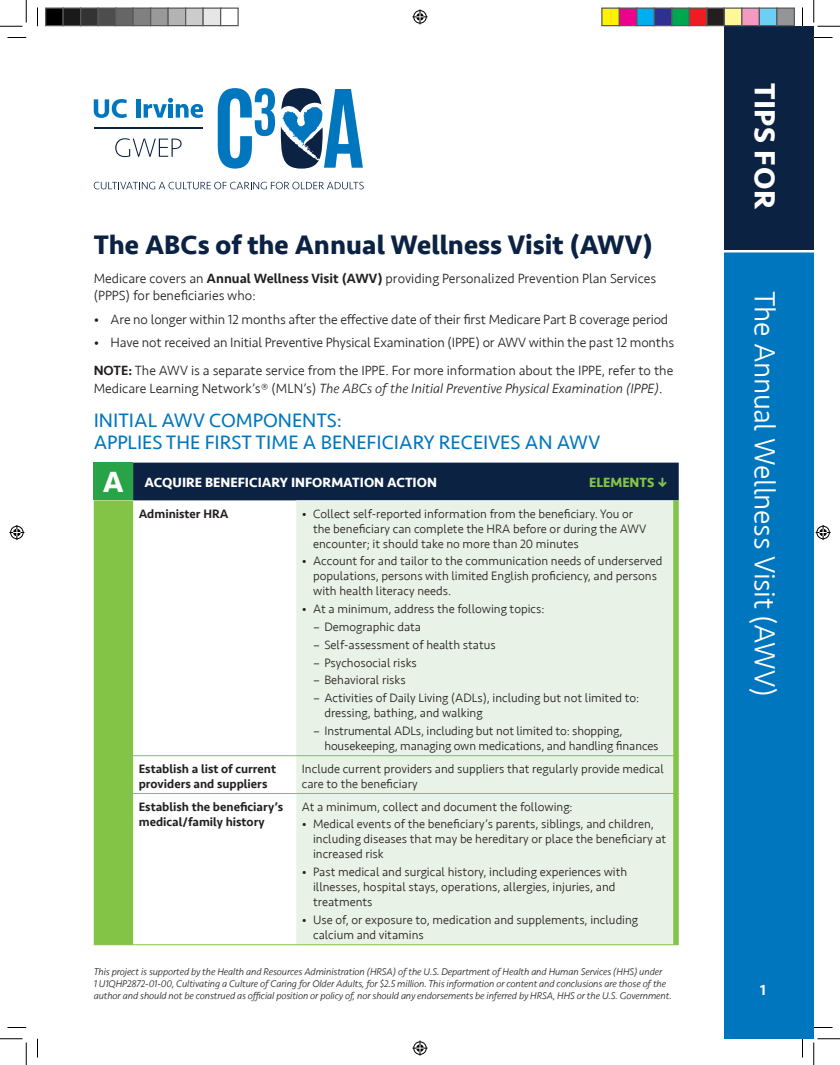
<style>
.page{position:relative;width:840px;height:1065px;background:#fff}
.page>*{position:absolute;margin:0;border:0;box-sizing:border-box;transform-origin:0 0}
.t1{font:300 30px "Seravek";letter-spacing:-.015em;color:#fff}
.t2{font:700 30px "Seravek";letter-spacing:.02em;color:#fff}
.t3{font:700 27.5px "Seravek";color:#0b2243}
.t4{font:20px/22.5px "Seravek";color:#0076be}
.t5{font:500 15px "Seravek";color:#fff}
.t6{font:300 13.75px/17.5px "Seravek";letter-spacing:-.01em;color:#231f20}
.t7{font:italic 300 13.75px "Seravek";color:#231f20}
.t8{font:700 13.75px "Seravek";color:#fff}
.t9{font:700 13.75px "Seravek";color:#83c447}
.t10{font:300 12.5px/15px "Seravek";color:#231f20}
.t11{font:500 12.5px/15px "Seravek";color:#231f20}
.t12{font:italic 300 10px/12px "Seravek";letter-spacing:-.01em;color:#231f20}
.s1{font-weight:500}
.s2{font-style:normal}
.s3{font-size:30px}
</style>
<div class="page">
<div style="left:724px;top:26px;width:90px;height:1013px;background:#0076be"></div>
<div style="left:724px;top:26px;width:90px;height:225px;background:#0b2243"></div>
<svg style="left:94px;top:182px;width:270px;height:7px"></svg>
<svg style="left:281px;top:88px;width:82px;height:81px"></svg>
<svg style="left:218px;top:88px;width:57px;height:81px"></svg>
<hr style="left:94px;top:128px;width:109px;height:1px;background:#0b2243">
<svg style="left:94px;top:99px;width:33px;height:19px"></svg>
<hr style="left:136px;top:99px;width:4px;height:19px;background:#0076be">
<svg style="left:144px;top:98px;width:59px;height:20px"></svg>
<svg style="left:115px;top:138px;width:67px;height:19px"></svg>
<hr style="left:710px;top:250px;width:104px;height:2px;background:#fff">
<div style="left:94px;top:463px;width:39px;height:37px;background:#29a347"></div>
<div style="left:133px;top:463px;width:546px;height:37px;background:#0b2243"></div>
<svg style="left:94px;top:500px;width:585px;height:445px"></svg>
<div style="left:296px;top:500px;width:377px;height:445px;background:#e8f2e6"></div>
<hr style="left:94px;top:755px;width:39px;height:1px;background:#83c447">
<hr style="left:133px;top:755px;width:163px;height:1px;background:#83c447">
<hr style="left:296px;top:755px;width:377px;height:1px;background:#83c447">
<hr style="left:94px;top:793px;width:39px;height:1px;background:#83c447">
<hr style="left:133px;top:793px;width:163px;height:1px;background:#83c447">
<hr style="left:296px;top:793px;width:377px;height:1px;background:#83c447">
<hr style="left:94px;top:945px;width:39px;height:1px;background:#83c447">
<hr style="left:133px;top:945px;width:163px;height:1px;background:#83c447">
<hr style="left:296px;top:945px;width:377px;height:1px;background:#83c447">
<svg style="left:8px;top:37px;width:18px;height:1px"></svg>
<svg style="left:814px;top:37px;width:18px;height:1px"></svg>
<svg style="left:8px;top:1027px;width:18px;height:1px"></svg>
<svg style="left:814px;top:1027px;width:18px;height:1px"></svg>
<svg style="left:37px;top:8px;width:1px;height:18px"></svg>
<svg style="left:37px;top:1039px;width:1px;height:19px"></svg>
<svg style="left:802px;top:8px;width:1px;height:18px"></svg>
<svg style="left:802px;top:1039px;width:1px;height:19px"></svg>
<svg style="left:0;top:0;width:27px;height:27px"></svg>
<svg style="left:0;top:1039px;width:27px;height:26px"></svg>
<svg style="left:814px;top:0;width:26px;height:27px"></svg>
<svg style="left:814px;top:1039px;width:26px;height:26px"></svg>
<svg style="left:412px;top:9px;width:16px;height:15px"></svg>
<svg style="left:412px;top:1041px;width:16px;height:15px"></svg>
<svg style="left:9px;top:525px;width:15px;height:15px"></svg>
<svg style="left:816px;top:525px;width:15px;height:15px"></svg>
<div style="left:46px;top:8px;width:17px;height:18px;background:#000"></div>
<div style="left:45px;top:8px;width:19px;height:18px;border:1px solid #595959"></div>
<div style="left:63px;top:8px;width:18px;height:18px;background:#1a1a1a"></div>
<div style="left:62px;top:8px;width:19px;height:18px;border:1px solid #595959"></div>
<div style="left:81px;top:8px;width:17px;height:18px;background:#333"></div>
<div style="left:80px;top:8px;width:19px;height:18px;border:1px solid #595959"></div>
<div style="left:98px;top:8px;width:18px;height:18px;background:#4d4d4d"></div>
<div style="left:98px;top:8px;width:18px;height:18px;border:1px solid #595959"></div>
<div style="left:116px;top:8px;width:17px;height:18px;background:#666"></div>
<div style="left:115px;top:8px;width:19px;height:18px;border:1px solid #595959"></div>
<div style="left:133px;top:8px;width:18px;height:18px;background:#808080"></div>
<div style="left:132px;top:8px;width:19px;height:18px;border:1px solid #595959"></div>
<div style="left:151px;top:8px;width:17px;height:18px;background:#999"></div>
<div style="left:150px;top:8px;width:19px;height:18px;border:1px solid #595959"></div>
<div style="left:168px;top:8px;width:18px;height:18px;background:#b3b3b3"></div>
<div style="left:168px;top:8px;width:18px;height:18px;border:1px solid #595959"></div>
<div style="left:186px;top:8px;width:17px;height:18px;background:#ccc"></div>
<div style="left:185px;top:8px;width:19px;height:18px;border:1px solid #595959"></div>
<div style="left:203px;top:8px;width:18px;height:18px;background:#e6e6e6"></div>
<div style="left:202px;top:8px;width:19px;height:18px;border:1px solid #595959"></div>
<div style="left:220px;top:8px;width:19px;height:18px;border:1px solid #595959"></div>
<div style="left:602px;top:8px;width:17px;height:18px;background:#fff101"></div>
<div style="left:601px;top:8px;width:19px;height:18px;border:1px solid #595959"></div>
<div style="left:619px;top:8px;width:18px;height:18px;background:#ed028c"></div>
<div style="left:619px;top:8px;width:19px;height:18px;border:1px solid #595959"></div>
<div style="left:637px;top:8px;width:17px;height:18px;background:#00aeef"></div>
<div style="left:636px;top:8px;width:19px;height:18px;border:1px solid #595959"></div>
<div style="left:654px;top:8px;width:18px;height:18px;background:#2e3092"></div>
<div style="left:654px;top:8px;width:18px;height:18px;border:1px solid #595959"></div>
<div style="left:672px;top:8px;width:17px;height:18px;background:#00a54f"></div>
<div style="left:671px;top:8px;width:19px;height:18px;border:1px solid #595959"></div>
<div style="left:689px;top:8px;width:18px;height:18px;background:#ee1d23"></div>
<div style="left:689px;top:8px;width:19px;height:18px;border:1px solid #595959"></div>
<div style="left:707px;top:8px;width:17px;height:18px;background:#231f20"></div>
<div style="left:706px;top:8px;width:19px;height:18px;border:1px solid #595959"></div>
<div style="left:724px;top:8px;width:18px;height:18px;background:#fff79a"></div>
<div style="left:724px;top:8px;width:18px;height:18px;border:1px solid #595959"></div>
<div style="left:742px;top:8px;width:17px;height:18px;background:#f499c2"></div>
<div style="left:741px;top:8px;width:19px;height:18px;border:1px solid #595959"></div>
<div style="left:759px;top:8px;width:18px;height:18px;background:#6bcff6"></div>
<div style="left:759px;top:8px;width:19px;height:18px;border:1px solid #595959"></div>
<div style="left:777px;top:8px;width:17px;height:18px;background:#939598"></div>
<div style="left:776px;top:8px;width:19px;height:18px;border:1px solid #595959"></div>
<h2 class="t3" style="left:94px;top:223px;width:561px">The ABCs of the Annual Wellness Visit (AWV)</h2>
<p class="t6" style="left:94px;top:270px;width:564px">Medicare covers an <span class="s1">Annual Wellness Visit (AWV)</span> providing Personalized Prevention Plan Services (PPPS) for beneficiaries who:</p>
<p class="t6" style="left:94px;top:310px;width:576px">• Are no longer within 12 months after the effective date of their first Medicare Part B coverage period</p>
<p class="t6" style="left:94px;top:328px;width:582px;line-height:28.8px">• Have not received an Initial Preventive Physical Examination (IPPE) or AWV within the past 12 months<br><span class="s1">NOTE:</span> The AWV is a separate service from the IPPE. For more information about the IPPE, refer to the</p>
<p class="t7" style="left:94px;top:380px;width:570px"><span class="s2">Medicare Learning Network’s® (MLN’s)</span> The ABCs of the Initial Preventive Physical Examination (IPPE)<span class="s2">.</span></p>
<h3 class="t4" style="left:94px;top:409px;width:508px">INITIAL AWV COMPONENTS:<br>APPLIES THE FIRST TIME A BENEFICIARY RECEIVES AN AWV</h3>
<p class="t8" style="left:103px;top:471px;width:336px"><span class="s3">A</span> ACQUIRE BENEFICIARY INFORMATION ACTION</p>
<p class="t9" style="left:589px;top:471px;width:80px">ELEMENTS ↓</p>
<p class="t11" style="left:139px;top:506px;width:91px">Administer HRA</p>
<p class="t10" style="left:313px;top:506px;width:335px;text-indent:-11px">• Collect self-reported information from the beneficiary. You or the beneficiary can complete the HRA before or during the AWV encounter; it should take no more than 20 minutes</p>
<p class="t10" style="left:313px;top:554px;width:351px;text-indent:-11px">• Account for and tailor to the communication needs of underserved populations, persons with limited English proficiency, and persons with health literacy needs.</p>
<p class="t10" style="left:324px;top:600px;width:316px;line-height:17.9px;text-indent:-22px">• At a minimum, address the following topics:<br>Demographic data<br>Self-assessment of health status<br>Psychosocial risks<br>Behavioral risks<br>Activities of Daily Living (ADLs), including but not limited to:</p>
<p class="t10" style="left:324px;top:704px;width:300px;line-height:17.8px">dressing, bathing, and walking<br>Instrumental ADLs, including but not limited to: shopping,</p>
<p class="t10" style="left:324px;top:739px;width:336px">housekeeping, managing own medications, and handling finances</p>
<p class="t11" style="left:139px;top:761px;width:139px">Establish a list of current providers and suppliers</p>
<p class="t10" style="left:302px;top:761px;width:363px">Include current providers and suppliers that regularly provide medical care to the beneficiary</p>
<p class="t11" style="left:139px;top:799px;width:146px">Establish the beneficiary’s medical/family history</p>
<p class="t10" style="left:302px;top:799px;width:272px">At a minimum, collect and document the following:</p>
<p class="t10" style="left:313px;top:817px;width:355px;text-indent:-11px">• Medical events of the beneficiary’s parents, siblings, and children, including diseases that may be hereditary or place the beneficiary at increased risk</p>
<p class="t10" style="left:313px;top:865px;width:316px;text-indent:-11px">• Past medical and surgical history, including experiences with illnesses, hospital stays, operations, allergies, injuries, and treatments</p>
<p class="t10" style="left:313px;top:913px;width:327px;text-indent:-11px">• Use of, or exposure to, medication and supplements, including calcium and vitamins</p>
<p class="t12" style="left:94px;top:966px;width:580px">This project is supported by the Health and Resources Administration (HRSA) of the U.S. Department of Health and Human Services (HHS) under<br>1 U1QHP2872-01-00, Cultivating a Culture of Caring for Older Adults, for $2.5 million. This information or content and conclusions are those of the author and should not be construed as official position or policy of, nor should any endorsements be inferred by HRSA, HHS or the U.S. Government.</p>
<h1 class="t2" style="left:789px;top:82px;width:128px;rotate:90deg">TIPS FOR</h1>
<h1 class="t1" style="left:783px;top:291px;width:408px;rotate:90deg">The Annual Wellness Visit (AWV)</h1>
<p class="t5" style="left:760px;top:981px;width:7px">1</p>
</div>
